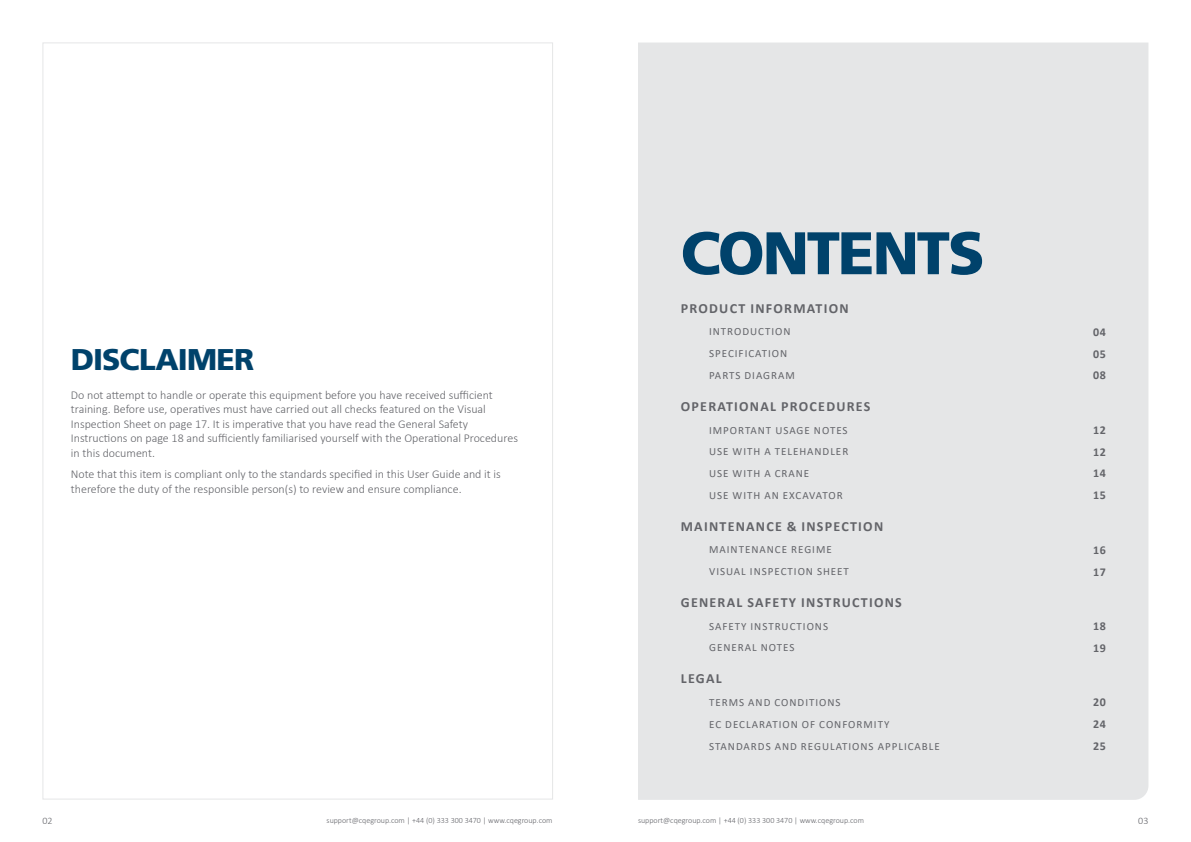
<style>
.page{position:relative;width:1191px;height:842px;background:#fff}
.page>*{position:absolute;margin:0;border:0;box-sizing:border-box;transform-origin:0 0}
.t1{font:900 60px "Frutiger LT Std";letter-spacing:-.04em;color:#00426b}
.t2{font:900 30px "Frutiger LT Std";letter-spacing:-.025em;color:#00426b}
.t3{font:700 14px "Calibri";letter-spacing:.09em;color:#636469}
.t4{font:300 12px/14.4px "Calibri";color:#636469}
.t5{font:700 12px "Calibri";letter-spacing:.05em;color:#636469}
.t6{font:11px "Calibri";letter-spacing:.09em;color:#636469}
.t7{font:300 10px "Calibri";color:#636469}
.t8{font:300 8px "Calibri";color:#636469}
</style>
<div class="page">
<div style="left:638px;top:43px;width:510px;height:757px;background:#e5e6e7"></div>
<h2 class="t2" style="left:71px;top:342px;width:185px">DISCLAIMER</h2>
<p class="t4" style="left:71px;top:388px;width:448px">Do not attempt to handle or operate this equipment before you have received sufficient training. Before use, operatives must have carried out all checks featured on the Visual Inspection Sheet on page 17. It is imperative that you have read the General Safety Instructions on page 18 and sufficiently familiarised yourself with the Operational Procedures in this document.</p>
<p class="t4" style="left:71px;top:467px;width:431px">Note that this item is compliant only to the standards specified in this User Guide and it is therefore the duty of the responsible person(s) to review and ensure compliance.</p>
<h1 class="t1" style="left:680px;top:217px;width:306px">CONTENTS</h1>
<p class="t3" style="left:681px;top:298px;width:169px">PRODUCT INFORMATION</p>
<p class="t6" style="left:709px;top:324px;width:83px">INTRODUCTION</p>
<p class="t5" style="left:1093px;top:323px;width:14px">04</p>
<p class="t6" style="left:709px;top:346px;width:80px">SPECIFICATION</p>
<p class="t5" style="left:1093px;top:345px;width:14px">05</p>
<p class="t6" style="left:709px;top:368px;width:87px">PARTS DIAGRAM</p>
<p class="t5" style="left:1093px;top:367px;width:14px">08</p>
<p class="t3" style="left:681px;top:396px;width:191px">OPERATIONAL PROCEDURES</p>
<p class="t6" style="left:709px;top:422px;width:140px">IMPORTANT USAGE NOTES</p>
<p class="t5" style="left:1093px;top:421px;width:14px">12</p>
<p class="t6" style="left:709px;top:444px;width:141px">USE WITH A TELEHANDLER</p>
<p class="t5" style="left:1093px;top:443px;width:14px">12</p>
<p class="t6" style="left:709px;top:466px;width:102px">USE WITH A CRANE</p>
<p class="t5" style="left:1093px;top:465px;width:14px">14</p>
<p class="t6" style="left:709px;top:488px;width:135px">USE WITH AN EXCAVATOR</p>
<p class="t5" style="left:1093px;top:487px;width:14px">15</p>
<p class="t3" style="left:681px;top:516px;width:204px">MAINTENANCE &amp; INSPECTION</p>
<p class="t6" style="left:709px;top:542px;width:124px">MAINTENANCE REGIME</p>
<p class="t5" style="left:1093px;top:541px;width:14px">16</p>
<p class="t6" style="left:709px;top:564px;width:141px">VISUAL INSPECTION SHEET</p>
<p class="t5" style="left:1093px;top:563px;width:14px">17</p>
<p class="t3" style="left:681px;top:592px;width:222px">GENERAL SAFETY INSTRUCTIONS</p>
<p class="t6" style="left:709px;top:618px;width:120px">SAFETY INSTRUCTIONS</p>
<p class="t5" style="left:1093px;top:617px;width:14px">18</p>
<p class="t6" style="left:709px;top:640px;width:87px">GENERAL NOTES</p>
<p class="t5" style="left:1093px;top:639px;width:14px">19</p>
<p class="t3" style="left:681px;top:669px;width:42px">LEGAL</p>
<p class="t6" style="left:709px;top:695px;width:133px">TERMS AND CONDITIONS</p>
<p class="t5" style="left:1093px;top:694px;width:14px">20</p>
<p class="t6" style="left:709px;top:716px;width:182px">EC DECLARATION OF CONFORMITY</p>
<p class="t5" style="left:1093px;top:716px;width:14px">24</p>
<p class="t6" style="left:709px;top:738px;width:232px">STANDARDS AND REGULATIONS APPLICABLE</p>
<p class="t5" style="left:1093px;top:737px;width:14px">25</p>
<p class="t7" style="left:43px;top:814px;width:12px">02</p>
<p class="t8" style="left:326px;top:816px;width:227px">support@cqegroup.com | +44 (0) 333 300 3470 | www.cqegroup.com</p>
<p class="t8" style="left:638px;top:816px;width:227px">support@cqegroup.com | +44 (0) 333 300 3470 | www.cqegroup.com</p>
<p class="t7" style="left:1138px;top:814px;width:12px">03</p>
</div>
